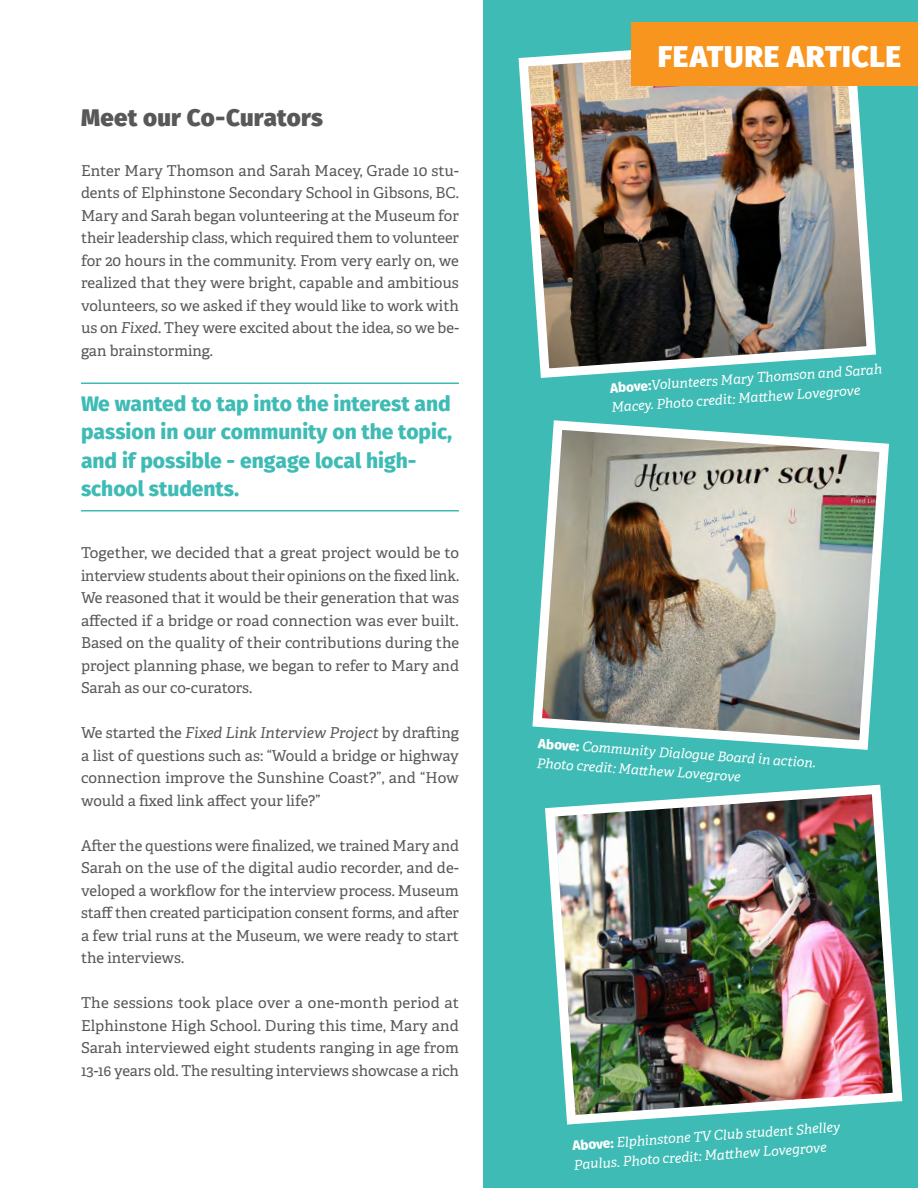
<style>
.page{position:relative;width:918px;height:1188px;background:#fff}
.page>*{position:absolute;margin:0;border:0;box-sizing:border-box;transform-origin:0 0}
.t1{font:800 30px "Fira Sans";letter-spacing:.02em;color:#fff}
.t2{font:800 24px "Fira Sans";letter-spacing:.01em;color:#585858}
.t3{font:800 21px/28.5px "Fira Sans";color:#3ebbb5}
.t4{font:15px/22.5px "Adelle";color:#585858;text-align:justify}
.t5{font:italic 13.5px/19.5px "Adelle";color:#fff}
.s1{font-style:italic}
.s2{font-family:"Fira Sans";font-weight:800;font-style:normal}
</style>
<div class="page">
<div style="left:484px;top:0;width:434px;height:1188px;background:#3ebbb5"></div>
<hr style="left:81px;top:382px;width:378px;height:2px;background:#3ebbb5">
<hr style="left:81px;top:510px;width:378px;height:2px;background:#3ebbb5">
<img style="left:518px;top:50px;width:358px;height:328px">
<img style="left:532px;top:420px;width:357px;height:330px">
<img style="left:545px;top:784px;width:358px;height:341px">
<div style="left:631px;top:22px;width:287px;height:64px;background:#f8951f"></div>
<h2 class="t2" style="left:81px;top:101px;width:243px">Meet our Co-Curators</h2>
<p class="t4" style="left:81px;top:158px;width:380px">Enter Mary Thomson and Sarah Macey, Grade 10 stu&shy;dents of Elphinstone Secondary School in Gibsons, BC.<br>Mary and Sarah began volunteering at the Museum for their leadership class, which required them to volunteer for 20 hours in the community. From very early on, we realized that they were bright, capable and ambitious volunteers, so we asked if they would like to work with us on <span class="s1">Fixed</span>. They were excited about the idea, so we be&shy;gan brainstorming.</p>
<h3 class="t3" style="left:81px;top:388px;width:373px">We wanted to tap into the interest and passion in our community on the topic, and if possible - engage local high&shy;school students.</h3>
<p class="t4" style="left:81px;top:541px;width:380px">Together, we decided that a great project would be to interview students about their opinions on the fixed link.<br>We reasoned that it would be their generation that was affected if a bridge or road connection was ever built.<br>Based on the quality of their contributions during the project planning phase, we began to refer to Mary and Sarah as our co-curators.</p>
<p class="t4" style="left:81px;top:721px;width:379px">We started the <span class="s1">Fixed Link Interview Project</span> by drafting a list of questions such as: “Would a bridge or highway connection improve the Sunshine Coast?”, and “How would a fixed link affect your life?”</p>
<p class="t4" style="left:81px;top:833px;width:380px">After the questions were finalized, we trained Mary and Sarah on the use of the digital audio recorder, and de&shy;veloped a workflow for the interview process. Museum staff then created participation consent forms, and after a few trial runs at the Museum, we were ready to start the interviews.</p>
<p class="t4" style="left:81px;top:991px;width:380px">The sessions took place over a one-month period at Elphinstone High School. During this time, Mary and Sarah interviewed eight students ranging in age from 13-16 years old. The resulting interviews showcase a rich</p>
<h1 class="t1" style="left:658px;top:35px;width:245px">FEATURE ARTICLE</h1>
<p class="t5" style="left:609px;top:378px;width:274px;rotate:-4deg"><span class="s2">Above:</span>Volunteers Mary Thomson and Sarah<br>Macey. Photo credit: Matt hew Lovegrove</p>
<p class="t5" style="left:539px;top:733px;width:280px;rotate:4deg"><span class="s2">Above:</span> Community Dialogue Board in action.<br>Photo credit: Matt hew Lovegrove</p>
<p class="t5" style="left:572px;top:1135px;width:270px;rotate:-4deg"><span class="s2">Above:</span> Elphinstone TV Club student Shelley<br>Paulus. Photo credit: Matt hew Lovegrove</p>
</div>
